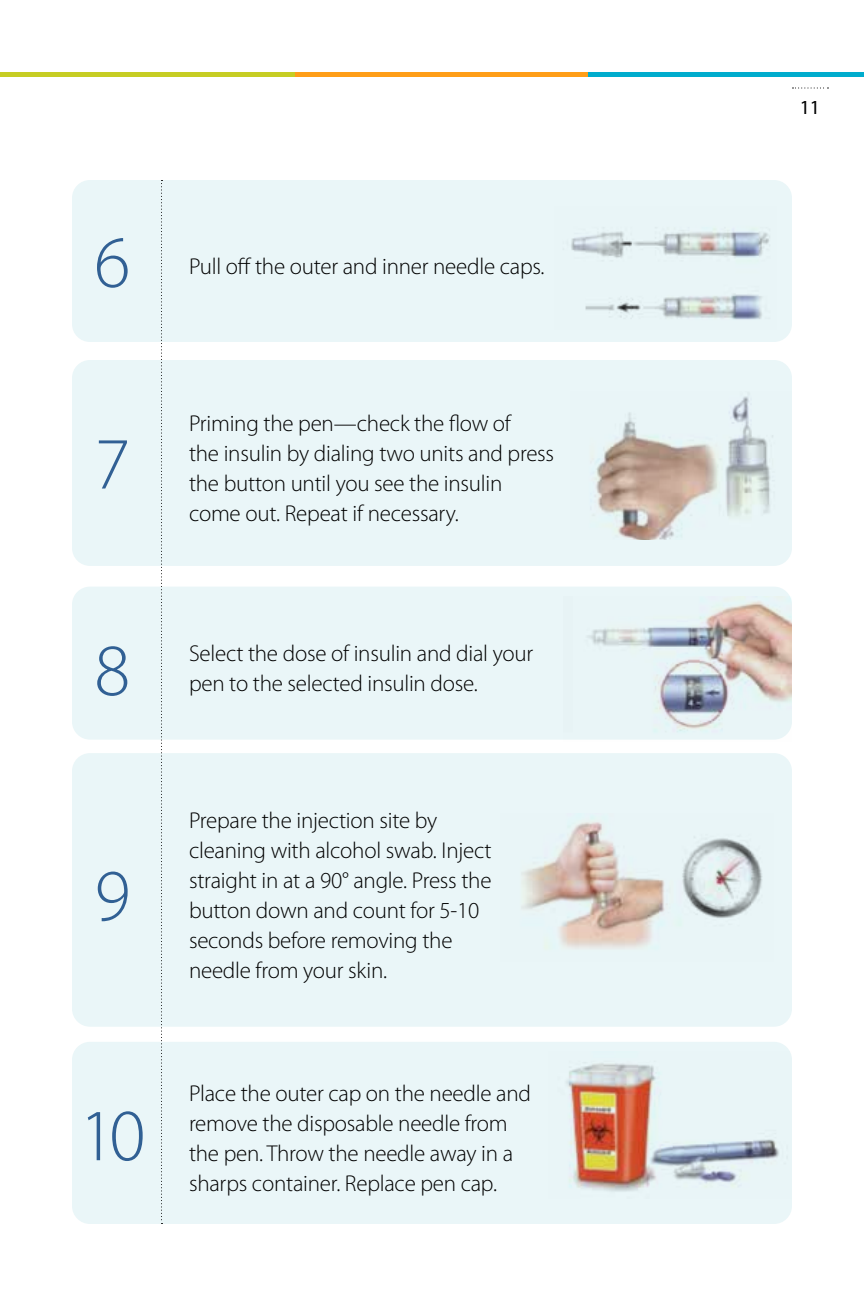
<style>
.page{position:relative;width:864px;height:1296px;background:#fff}
.page>*{position:absolute;margin:0;border:0;box-sizing:border-box;transform-origin:0 0}
.t1{font:300 74px "Myriad Pro";color:#316094}
.t2{font:300 23px/30px "Myriad Pro";letter-spacing:-.01em;color:#000}
.t3{font:20px "Myriad Pro";color:#000}
</style>
<div class="page">
<hr style="left:0;top:72px;width:295px;height:4px;background:#c6cd23">
<hr style="left:295px;top:72px;width:293px;height:4px;background:#ff9e18">
<hr style="left:588px;top:72px;width:276px;height:4px;background:#00accd">
<svg style="left:792px;top:88px;width:37px;height:1px"></svg>
<div style="left:72px;top:180px;width:720px;height:162px;background:#eaf6f8;border-radius:18px"></div>
<div style="left:72px;top:360px;width:720px;height:206px;background:#eaf6f8;border-radius:18px"></div>
<div style="left:72px;top:1042px;width:720px;height:182px;background:#eaf6f8;border-radius:18px"></div>
<div style="left:72px;top:587px;width:720px;height:153px;background:#eaf6f8;border-radius:18px"></div>
<div style="left:72px;top:753px;width:720px;height:274px;background:#eaf6f8;border-radius:18px"></div>
<svg style="left:161px;top:180px;width:2px;height:1044px"></svg>
<img style="left:571px;top:228px;width:199px;height:92px">
<img style="left:592px;top:396px;width:181px;height:143px">
<img style="left:587px;top:596px;width:205px;height:144px">
<img style="left:521px;top:817px;width:242px;height:132px">
<img style="left:566px;top:1063px;width:213px;height:129px">
<h1 class="t1" style="left:94px;top:222px;width:38px">6</h1>
<p class="t2" style="left:189px;top:252px;width:357px">Pull off the outer and inner needle caps.</p>
<h1 class="t1" style="left:94px;top:423px;width:38px">7</h1>
<p class="t2" style="left:189px;top:409px;width:367px">Priming the pen—check the flow of<br>the insulin by dialing two units and press the button until you see the insulin come out. Repeat if necessary.</p>
<h1 class="t1" style="left:94px;top:630px;width:38px">8</h1>
<h1 class="t1" style="left:94px;top:855px;width:38px">9</h1>
<h1 class="t1" style="left:79px;top:1095px;width:68px">10</h1>
<p class="t2" style="left:189px;top:639px;width:346px">Select the dose of insulin and dial your pen to the selected insulin dose.</p>
<p class="t2" style="left:189px;top:806px;width:304px">Prepare the injection site by cleaning with alcohol swab. Inject straight in at a 90° angle. Press the button down and count for 5-10 seconds before removing the needle from your skin.</p>
<p class="t2" style="left:189px;top:1079px;width:344px">Place the outer cap on the needle and remove the disposable needle from the pen. Throw the needle away in a sharps container. Replace pen cap.</p>
<p class="t3" style="left:800px;top:94px;width:22px">11</p>
</div>
